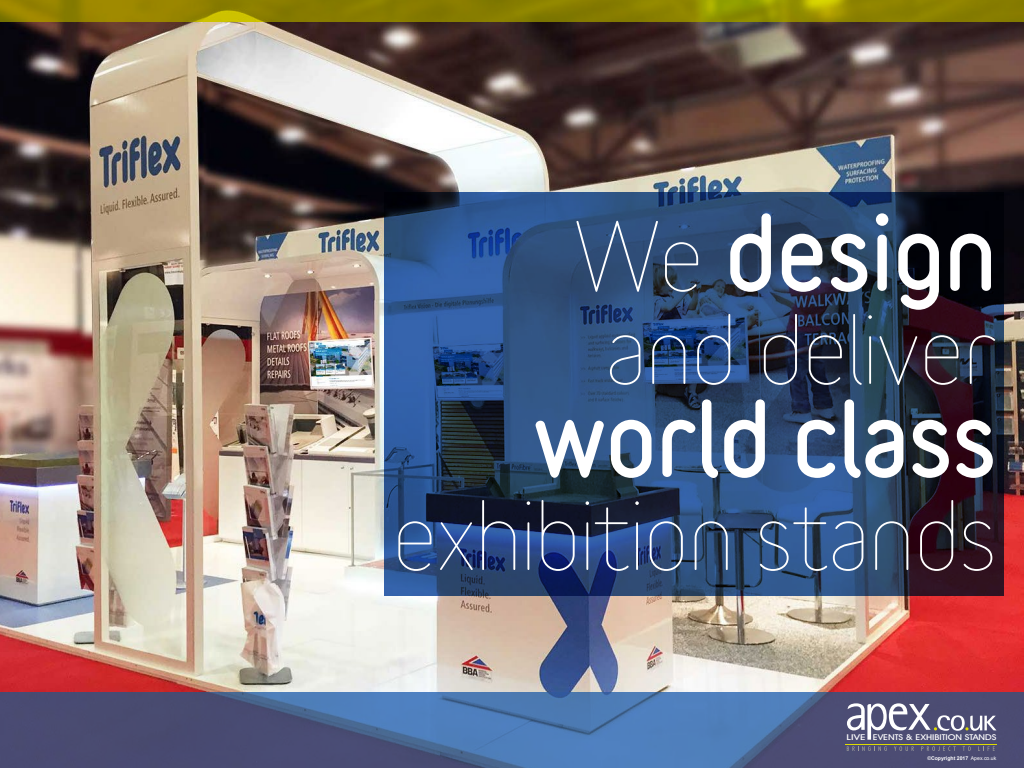
<style>
.page{position:relative;width:1024px;height:768px;background:#fff}
.page>*{position:absolute;margin:0;border:0;box-sizing:border-box;transform-origin:0 0}
.t1{font:300 94.6px/93px "Variable";letter-spacing:-.01em;color:#fff;text-align:center}
.t2{font:900 94.6px "Variable";letter-spacing:-.01em;color:#fff}
.t3{font:500 8.1px "Avant Garde IT Cby BT";color:#fff;scale:1.37 1}
.t4{font:700 5.1px "Arial";color:#fff}
.s1{font-weight:900}
.s2{font-weight:400}
</style>
<div class="page">
<img style="left:0;top:22px;width:1024px;height:670px">
<svg style="left:384px;top:192px;width:620px;height:404px"></svg>
<svg style="left:0;top:0;width:1024px;height:22px;fill:#8b8000"></svg>
<svg style="left:0;top:692px;width:1024px;height:76px;fill:#4b4d74"></svg>
<svg style="left:847px;top:703px;width:149px;height:37px"></svg>
<svg style="left:847px;top:746px;width:40px;height:5px"></svg>
<svg style="left:894px;top:746px;width:20px;height:5px"></svg>
<svg style="left:921px;top:746px;width:35px;height:5px"></svg>
<svg style="left:963px;top:746px;width:8px;height:5px"></svg>
<svg style="left:978px;top:746px;width:17px;height:5px"></svg>
<hr style="left:845px;top:744px;width:151px;height:1px;background:#dedc00">
<p class="t1" style="left:575px;top:210px;width:424px">We <span class="s1">design </span>and deliver</p>
<p class="t2" style="left:533px;top:378px;width:465px">world class</p>
<p class="t1" style="left:392px;top:489px;width:606px">exhibition stands</p>
<p class="t3" style="left:847px;top:732px;width:111px">LIVE EVENTS &amp; EXHIBITION STANDS</p>
<p class="t4" style="left:927px;top:754px;width:71px">©Copyright 2017 <span class="s2">Apex.co.uk</span></p>
</div>
